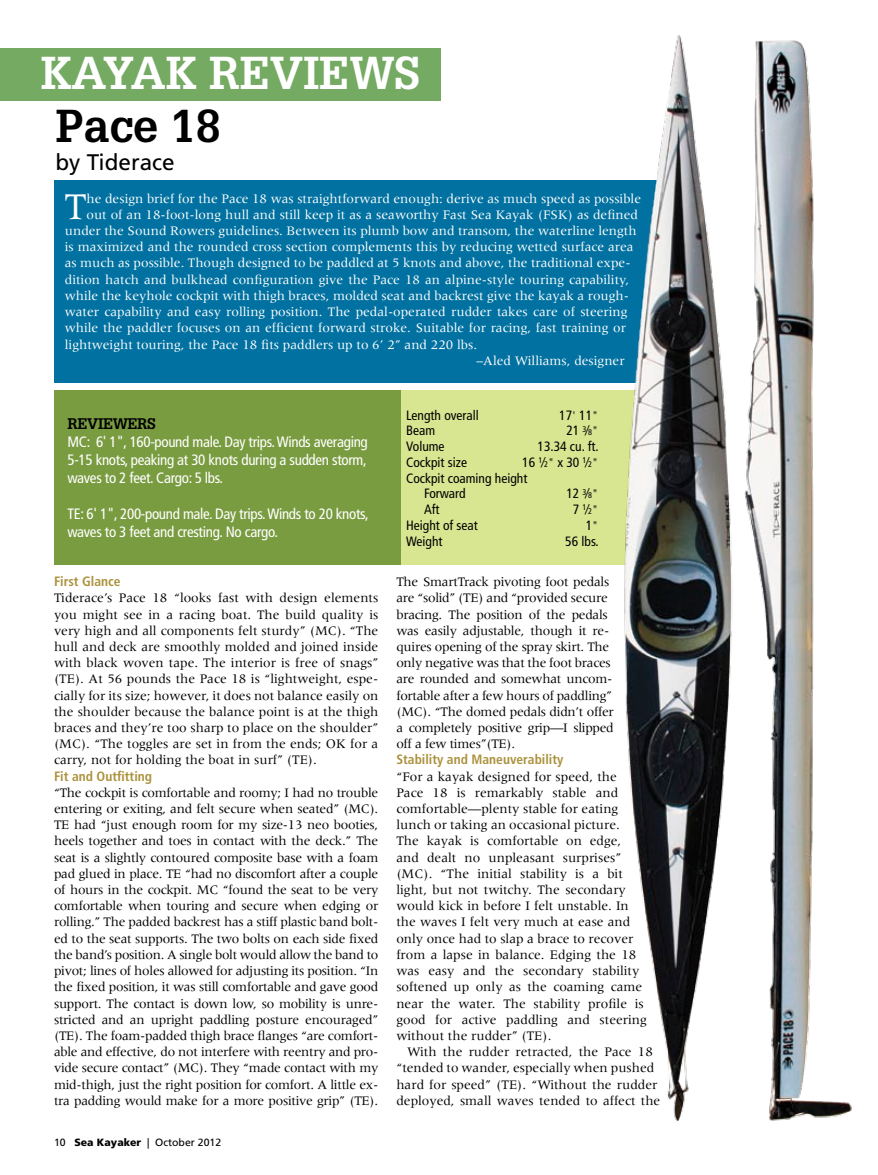
<style>
.page{position:relative;width:878px;height:1175px;background:#fff}
.page>*{position:absolute;margin:0;border:0;box-sizing:border-box;transform-origin:0 0}
.t1{font:700 45px "Glypha";color:#fff}
.t2{font:700 45px "Glypha";color:#000}
.t3{font:39px "Meridien";color:#fff}
.t4{font:22.5px "Frutiger";color:#000}
.t5{font:condensed 15px/18px "Frutiger";letter-spacing:-.02em;color:#fff;text-align:justify}
.t6{font:700 15px "Glypha";letter-spacing:-.02em;color:#000}
.t7{font:13.5px/16.2px "Meridien";color:#000;text-align:justify}
.t8{font:13.5px "Meridien";color:#fff}
.t9{font:13.5px/16.2px "Meridien";letter-spacing:-.02em;color:#000}
.t10{font:condensed 13.5px "Frutiger";color:#000}
.t11{font:700 condensed 13.5px "Frutiger";color:#ab923d}
.t12{font:10.5px "Frutiger";color:#000}
.s1{font-weight:900}
.s2{font-family:"Meridien";font-stretch:normal}
.s3{font-size:8.25px}
</style>
<div class="page">
<div style="left:0;top:48px;width:441px;height:53px;background:#74aa62"></div>
<div style="left:400px;top:390px;width:248px;height:174px;background:#d9e691"></div>
<div style="left:54px;top:180px;width:606px;height:202px;background:#0071a1"></div>
<div style="left:54px;top:390px;width:346px;height:174px;background:#7a9c41"></div>
<img style="left:609px;top:35px;width:118px;height:1086px">
<img style="left:727px;top:40px;width:125px;height:1081px">
<h1 class="t1" style="left:41px;top:46px;width:381px">KAYAK REVIEWS</h1>
<h1 class="t2" style="left:56px;top:98px;width:167px">PACE 18</h1>
<h3 class="t4" style="left:56px;top:149px;width:121px">by Tiderace</h3>
<h2 class="t3" style="left:65px;top:185px;width:23px">T</h2>
<p class="t8" style="left:87px;top:191px;width:556px">he design brief for the Pace 18 was straightforward enough: derive as much speed as possible</p>
<p class="t8" style="left:87px;top:207px;width:553px">out of an 18-foot-long hull and still keep it as a seaworthy Fast Sea Kayak (FSK) as defined</p>
<p class="t8" style="left:65px;top:223px;width:573px">under the Sound Rowers guidelines. Between its plumb bow and transom, the waterline length</p>
<p class="t8" style="left:65px;top:239px;width:570px">is maximized and the rounded cross section complements this by reducing wetted surface area</p>
<p class="t8" style="left:65px;top:256px;width:567px">as much as possible. Though designed to be paddled at 5 knots and above, the traditional expe-</p>
<p class="t8" style="left:65px;top:272px;width:566px">dition hatch and bulkhead configuration give the Pace 18 an alpine-style touring capability,</p>
<p class="t8" style="left:65px;top:288px;width:565px">while the keyhole cockpit with thigh braces, molded seat and backrest give the kayak a rough-</p>
<p class="t8" style="left:65px;top:304px;width:564px">water capability and easy rolling position. The pedal-operated rudder takes care of steering</p>
<p class="t8" style="left:65px;top:320px;width:562px">while the paddler focuses on an efficient forward stroke. Suitable for racing, fast training or</p>
<p class="t8" style="left:65px;top:337px;width:414px">lightweight touring, the Pace 18 fits paddlers up to 6’ 2” and 220 lbs.</p>
<p class="t8" style="left:476px;top:353px;width:150px">–Aled Williams, designer</p>
<p class="t6" style="left:68px;top:414px;width:90px">REVIEWERS</p>
<p class="t5" style="left:68px;top:433px;width:302px">MC: 6' 1", 160-pound male. Day trips. Winds averaging 5-15 knots, peaking at 30 knots during a sudden storm, waves to 2 feet. Cargo: 5 lbs.</p>
<p class="t5" style="left:68px;top:505px;width:302px">TE: 6' 1", 200-pound male. Day trips. Winds to 20 knots, waves to 3 feet and cresting. No cargo.</p>
<p class="t11" style="left:54px;top:573px;width:68px">First Glance</p>
<p class="t7" style="left:54px;top:590px;width:326px">Tiderace’s Pace 18 “looks fast with design elements you might see in a racing boat. The build quality is very high and all components felt sturdy” (MC). “The hull and deck are smoothly molded and joined inside with black woven tape. The interior is free of snags” (TE). At 56 pounds the Pace 18 is “lightweight, espe&shy;cially for its size; however, it does not balance easily on the shoulder because the balance point is at the thigh braces and they’re too sharp to place on the shoulder” (MC). “The toggles are set in from the ends; OK for a carry, not for holding the boat in surf” (TE).</p>
<p class="t11" style="left:54px;top:768px;width:100px">Fit and Outfitting</p>
<p class="t7" style="left:54px;top:784px;width:326px">“The cockpit is comfortable and roomy; I had no trouble entering or exiting, and felt secure when seated” (MC).<br>TE had “just enough room for my size-13 neo booties, heels together and toes in contact with the deck.” The seat is a slightly contoured composite base with a foam pad glued in place. TE “had no discomfort after a couple of hours in the cockpit. MC “found the seat to be very comfortable when touring and secure when edging or rolling.” The padded backrest has a stiff plastic band bolt&shy;ed to the seat supports. The two bolts on each side fixed the band’s position. A single bolt would allow the band to pivot; lines of holes allowed for adjusting its position. “In the fixed position, it was still comfortable and gave good support. The contact is down low, so mobility is unre&shy;stricted and an upright paddling posture encouraged” (TE). The foam-padded thigh brace flanges “are comfort&shy;able and effective, do not interfere with reentry and pro&shy;vide secure contact” (MC). They “made contact with my mid-thigh, just the right position for comfort. A little ex&shy;tra padding would make for a more positive grip” (TE).</p>
<p class="t12" style="left:54px;top:1136px;width:169px">10 <span class="s1">Sea Kayaker</span> | October 2012</p>
<p class="t10" style="left:406px;top:407px;width:74px">Length overall</p>
<p class="t10" style="left:559px;top:407px;width:40px">17<span class="s2">'</span> 11<span class="s2">"</span></p>
<p class="t10" style="left:406px;top:423px;width:30px">Beam</p>
<p class="t10" style="left:566px;top:423px;width:33px">21 <sup>3</sup>⁄<span class="s3">8</span><span class="s2">"</span></p>
<p class="t10" style="left:406px;top:438px;width:40px">Volume</p>
<p class="t10" style="left:537px;top:438px;width:63px">13.34 cu. ft.</p>
<p class="t10" style="left:406px;top:454px;width:62px">Cockpit size</p>
<p class="t10" style="left:522px;top:454px;width:77px">16 <sup>1</sup>⁄<span class="s3">2</span><span class="s2">"</span> x 30 <sup>1</sup>⁄<span class="s3">2</span><span class="s2">"</span></p>
<p class="t10" style="left:406px;top:470px;width:123px">Cockpit coaming height</p>
<p class="t10" style="left:424px;top:486px;width:43px">Forward</p>
<p class="t10" style="left:566px;top:486px;width:33px">12 <sup>3</sup>⁄<span class="s3">8</span><span class="s2">"</span></p>
<p class="t10" style="left:424px;top:501px;width:17px">Aft</p>
<p class="t10" style="left:573px;top:501px;width:27px">7 <sup>1</sup>⁄<span class="s3">2</span><span class="s2">"</span></p>
<p class="t10" style="left:406px;top:517px;width:73px">Height of seat</p>
<p class="t10" style="left:585px;top:517px;width:14px">1<span class="s2">"</span></p>
<p class="t10" style="left:406px;top:533px;width:38px">Weight</p>
<p class="t10" style="left:565px;top:533px;width:35px">56 lbs.</p>
<p class="t9" style="left:396px;top:573px;width:219px">The SmartTrack pivoting foot pedals are “solid” (TE) and “provided secure bracing. The position of the pedals was easily adjustable, though it re&shy;quires opening of the spray skirt. The only negative was that the foot braces are rounded and somewhat uncom&shy;fortable after a few hours of paddling” (MC). “The domed pedals didn’t offer a completely positive grip—I slipped off a few times”(TE).</p>
<p class="t11" style="left:396px;top:751px;width:168px">Stability and Maneuverability</p>
<p class="t7" style="left:396px;top:768px;width:252px;text-align:left">“For a kayak designed for speed, the Pace 18 is remarkably stable and comfortable—plenty stable for eating lunch or taking an occasional picture.<br>The kayak is comfortable on edge, and dealt no unpleasant surprises” (MC). “The initial stability is a bit light, but not twitchy. The secondary would kick in before I felt unstable. In the waves I felt very much at ease and only once had to slap a brace to recover from a lapse in balance. Edging the 18 was easy and the secondary stability softened up only as the coaming came near the water. The stability profile is good for active paddling and steering without the rudder” (TE).</p>
<p class="t7" style="left:396px;top:1043px;width:265px;text-align:center">With the rudder retracted, the Pace 18 “tended to wander, especially when pushed hard for speed” (TE). “Without the rudder deployed, small waves tended to affect the</p>
</div>
